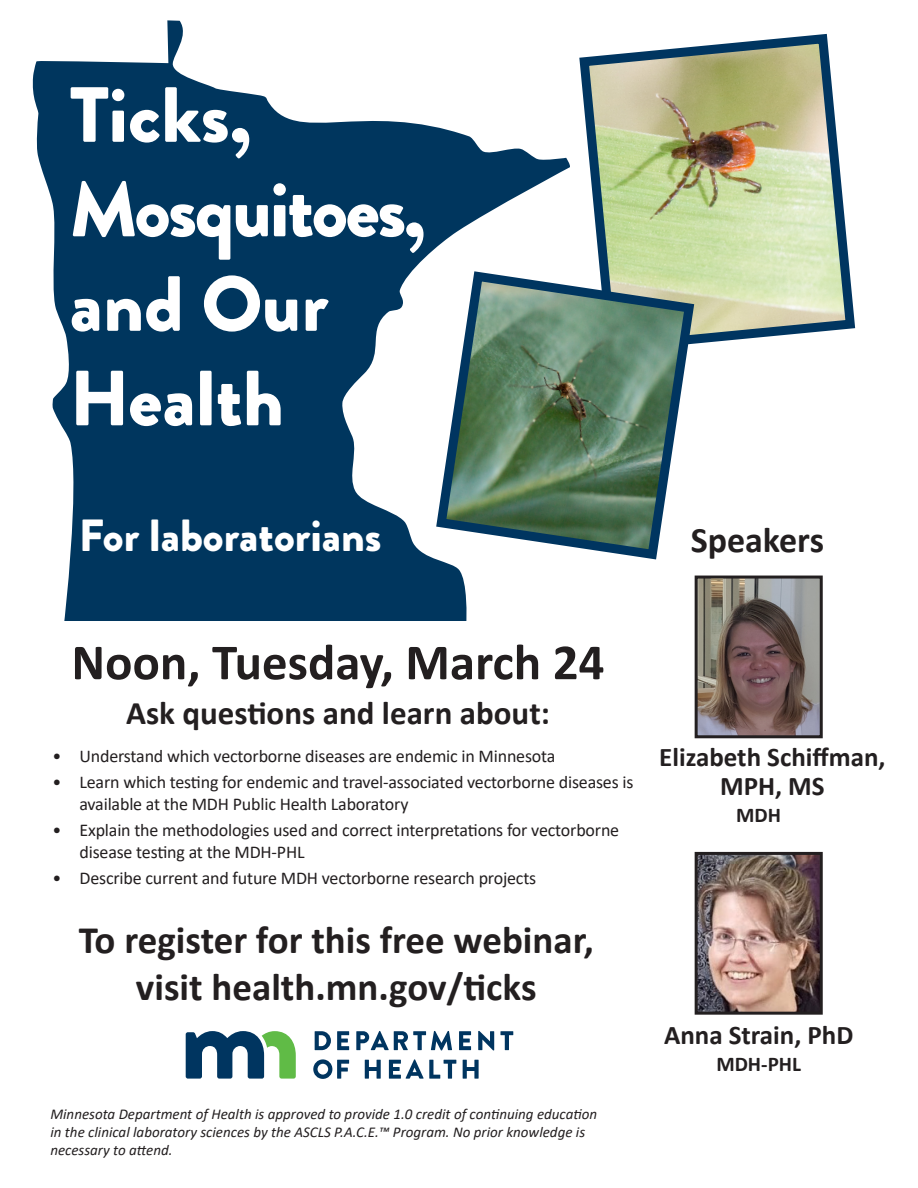
<style>
.page{position:relative;width:918px;height:1188px;background:#fff}
.page>*{position:absolute;margin:0;border:0;box-sizing:border-box;transform-origin:0 0}
.t1{font:900 78px/94.5px "Brandon Grotesque";letter-spacing:-.015em;color:#fff}
.t2{font:700 51px "Calibri";color:#231f20}
.t3{font:900 45px "Brandon Grotesque";color:#fff}
.t4{font:700 39px "Calibri";color:#231f20}
.t5{font:700 36px "Calibri";color:#231f20}
.t6{font:700 33px "Calibri";color:#231f20}
.t7{font:700 27px/28.5px "Calibri";color:#231f20;text-align:center}
.t8{font:700 21px "Calibri";color:#231f20}
.t9{font:18px/21.6px "Calibri";letter-spacing:-.01em;color:#231f20}
.t10{font:italic 15px/18px "Calibri";color:#231f20}
</style>
<div class="page">
<svg style="left:32px;top:20px;width:538px;height:601px;fill:#00365e"></svg>
<svg style="left:579px;top:33px;width:277px;height:311px;background:#bac3a3"></svg>
<img style="left:699px;top:580px;width:120px;height:154px">
<div style="left:695px;top:576px;width:128px;height:162px;border:3px solid #231f20"></div>
<svg style="left:186px;top:1031px;width:110px;height:48px"></svg>
<svg style="left:315px;top:1031px;width:16px;height:19px"></svg>
<svg style="left:337px;top:1031px;width:12px;height:19px"></svg>
<svg style="left:356px;top:1031px;width:96px;height:19px"></svg>
<svg style="left:459px;top:1031px;width:12px;height:19px"></svg>
<svg style="left:478px;top:1031px;width:16px;height:19px"></svg>
<svg style="left:500px;top:1031px;width:13px;height:19px"></svg>
<svg style="left:313px;top:1059px;width:36px;height:20px"></svg>
<svg style="left:365px;top:1060px;width:16px;height:19px"></svg>
<svg style="left:389px;top:1059px;width:67px;height:20px"></svg>
<svg style="left:463px;top:1060px;width:16px;height:19px"></svg>
<img style="left:699px;top:856px;width:120px;height:155px">
<div style="left:695px;top:852px;width:128px;height:163px;border:3px solid #231f20"></div>
<svg style="left:431px;top:266px;width:268px;height:299px"></svg>
<p class="t1" style="left:70px;top:69px;width:358px">Ticks,<br>Mosquitoes,</p>
<p class="t1" style="left:70px;top:258px;width:260px">and Our</p>
<p class="t1" style="left:70px;top:352px;width:216px">Health</p>
<p class="t3" style="left:79px;top:504px;width:304px">For laboratorians</p>
<p class="t5" style="left:691px;top:515px;width:135px">Speakers</p>
<p class="t2" style="left:71px;top:626px;width:534px">Noon, Tuesday, March 24</p>
<p class="t6" style="left:126px;top:689px;width:425px">Ask questions and learn about:</p>
<p class="t9" style="left:52px;top:745px;width:505px">• Understand which vectorborne diseases are endemic in Minnesota</p>
<p class="t9" style="left:80px;top:771px;width:555px;text-indent:-27px">• Learn which testing for endemic and travel-associated vectorborne diseases is available at the MDH Public Health Laboratory</p>
<p class="t9" style="left:80px;top:819px;width:541px;text-indent:-27px">• Explain the methodologies used and correct interpretations for vectorborne disease testing at the MDH-PHL</p>
<p class="t9" style="left:52px;top:867px;width:485px">• Describe current and future MDH vectorborne research projects</p>
<p class="t4" style="left:79px;top:913px;width:517px">To register for this free webinar,</p>
<p class="t4" style="left:136px;top:960px;width:402px">visit health.mn.gov/ticks</p>
<p class="t10" style="left:50px;top:1105px;width:548px">Minnesota Department of Health is approved to provide 1.0 credit of continuing education in the clinical laboratory sciences by the ASCLS P.A.C.E.™ Program. No prior knowledge is necessary to attend.</p>
<p class="t7" style="left:659px;top:743px;width:228px">Elizabeth Schiffman,<br>MPH, MS</p>
<p class="t8" style="left:736px;top:800px;width:46px">MDH</p>
<p class="t7" style="left:664px;top:1020px;width:191px">Anna Strain, PhD</p>
<p class="t8" style="left:716px;top:1049px;width:86px">MDH-PHL</p>
</div>
